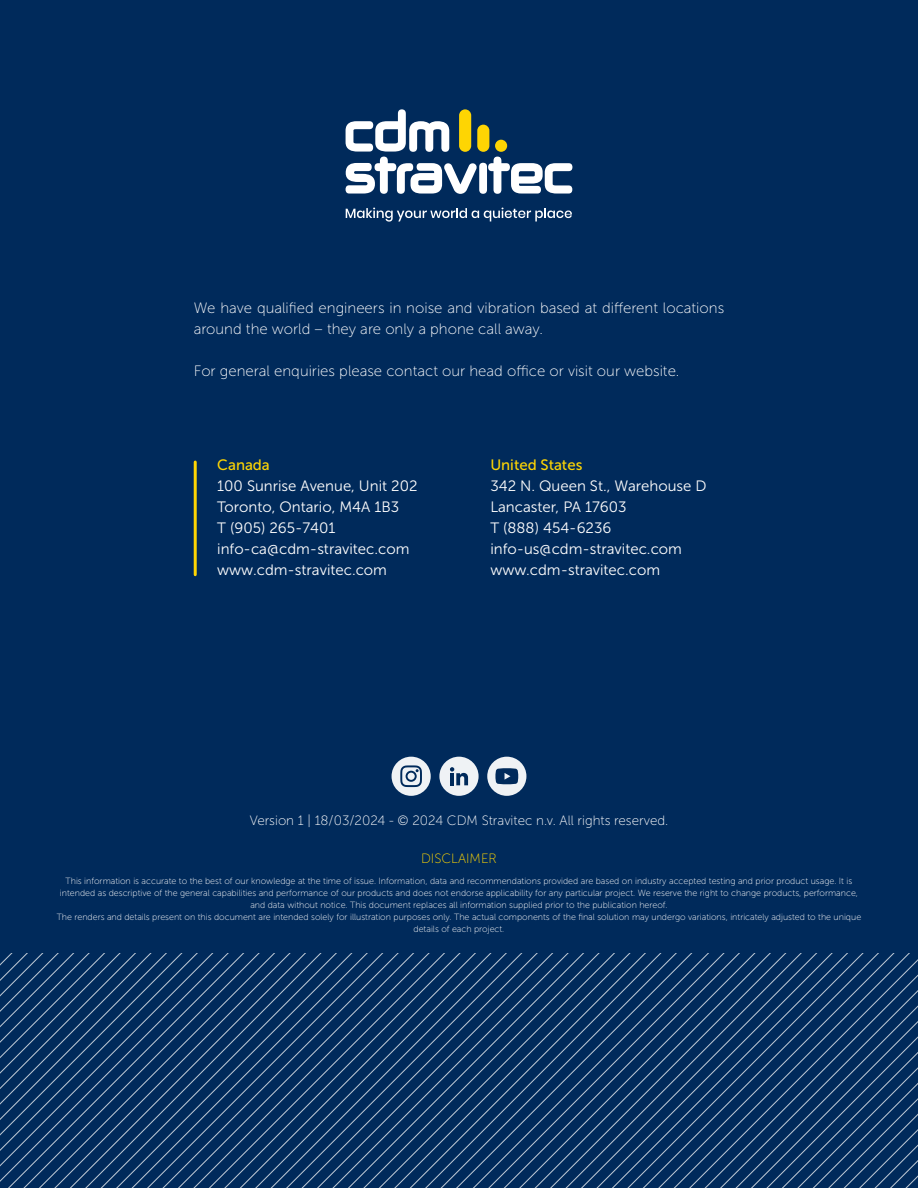
<style>
.page{position:relative;width:918px;height:1188px;background:#002a5b}
.page>*{position:absolute;margin:0;border:0;box-sizing:border-box;transform-origin:0 0}
.basis{font:15px "Museo Sans 300";color:#fff}
.basis-2{font:15px/21px "Museo Sans 100";color:#fff}
.basis-3{font:15px "Museo Sans 500";color:#fed503}
.basis-4{font:13.5px "Museo Sans 100";color:#fff}
.basis-5{font:13.5px "Museo Sans 100";color:#fed503}
.basis-6{font:9px/12px "Museo Sans 100";color:#fff;text-align:center}
</style>
<div class="page">
<svg style="left:827px;top:954px;width:91px;height:234px"></svg>
<svg style="left:0;top:954px;width:827px;height:234px"></svg>
<div style="left:392px;top:757px;width:39px;height:39px;background:#eff2f5;border-radius:50%"></div>
<svg style="left:400px;top:765px;width:22px;height:22px"></svg>
<div style="left:439px;top:757px;width:40px;height:39px;background:#eff2f5;border-radius:50%"></div>
<svg style="left:450px;top:767px;width:18px;height:18px"></svg>
<div style="left:487px;top:757px;width:39px;height:39px;background:#eff2f5;border-radius:50%"></div>
<svg style="left:495px;top:768px;width:23px;height:16px"></svg>
<div style="left:495px;top:140px;width:12px;height:12px;background:#fed503;border-radius:50%"></div>
<div style="left:477px;top:125px;width:12px;height:27px;background:#fed503;border-radius:6px"></div>
<div style="left:479px;top:163px;width:8px;height:31px;background:#fff;border-radius:4px"></div>
<svg style="left:488px;top:157px;width:84px;height:37px"></svg>
<svg style="left:346px;top:109px;width:131px;height:85px"></svg>
<svg style="left:346px;top:208px;width:226px;height:14px"></svg>
<hr style="left:194px;top:462px;width:3px;height:113px;background:#fed503">
<p class="basis-2" style="left:194px;top:298px;width:532px">We have qualified engineers in noise and vibration based at different locations around the world – they are only a phone call away.</p>
<p class="basis-2" style="left:194px;top:361px;width:487px">For general enquiries please contact our head office or visit our website.</p>
<p class="basis-3" style="left:217px;top:457px;width:54px">Canada</p>
<p class="basis" style="left:217px;top:478px;width:202px">100 Sunrise Avenue, Unit 202</p>
<p class="basis" style="left:217px;top:499px;width:184px">Toronto, Ontario, M4A 1B3</p>
<p class="basis" style="left:217px;top:520px;width:120px">T (905) 265-7401</p>
<p class="basis" style="left:217px;top:541px;width:194px">info-ca@cdm-stravitec.com</p>
<p class="basis" style="left:217px;top:562px;width:171px">www.cdm-stravitec.com</p>
<p class="basis-3" style="left:490px;top:457px;width:94px">United States</p>
<p class="basis" style="left:490px;top:478px;width:218px">342 N. Queen St., Warehouse D</p>
<p class="basis" style="left:490px;top:499px;width:138px">Lancaster, PA 17603</p>
<p class="basis" style="left:490px;top:520px;width:123px">T (888) 454-6236</p>
<p class="basis" style="left:490px;top:541px;width:193px">info-us@cdm-stravitec.com</p>
<p class="basis" style="left:490px;top:562px;width:171px">www.cdm-stravitec.com</p>
<p class="basis-4" style="left:250px;top:814px;width:420px">Version 1 | 18/03/2024 - © 2024 CDM Stravitec n.v. All rights reserved.</p>
<p class="basis-5" style="left:421px;top:852px;width:77px">DISCLAIMER</p>
<p class="basis-6" style="left:57px;top:875px;width:806px">This information is accurate to the best of our knowledge at the time of issue. Information, data and recommendations provided are based on industry accepted testing and prior product usage. It is intended as descriptive of the general capabilities and performance of our products and does not endorse applicability for any particular project. We reserve the right to change products, performance, and data without notice. This document replaces all information supplied prior to the publication hereof.<br>The renders and details present on this document are intended solely for illustration purposes only. The actual components of the final solution may undergo variations, intricately adjusted to the unique details of each project.</p>
</div>
